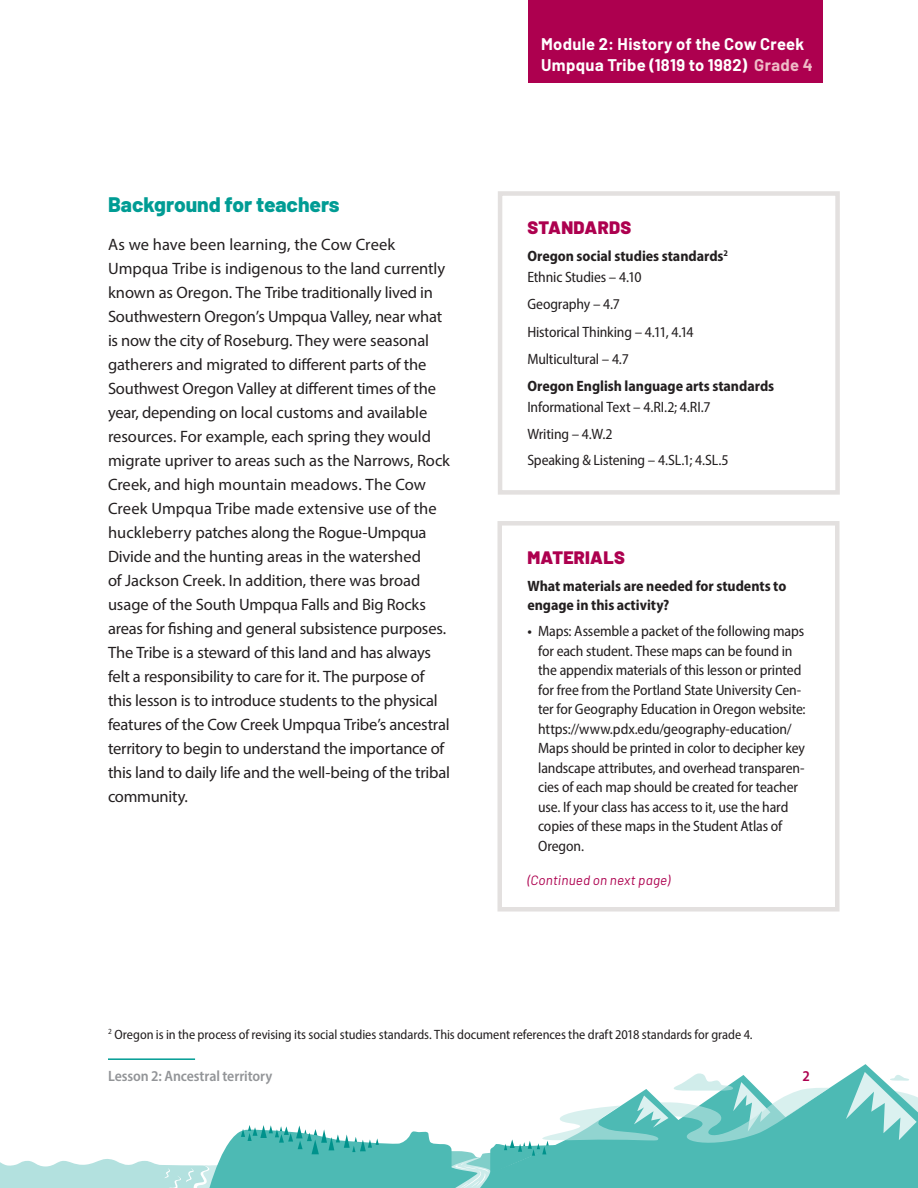
<style>
.page{position:relative;width:918px;height:1188px;background:#fff}
.page>*{position:absolute;margin:0;border:0;box-sizing:border-box;transform-origin:0 0}
.Section_Header{font:800 21px "Barlow";letter-spacing:-.005em;color:#009c94}
.Sidebar_Header{font:900 18px "Barlow";letter-spacing:.015em;color:#ad004f}
.Body{font:16.5px/24px "Myriad Pro";letter-spacing:-.01em;color:#231f20}
.t1{font:700 16.5px/21px "Barlow";letter-spacing:.02em;color:#fff}
.Sidebar_Body{font:semi-condensed 15px/19.5px "Myriad Pro";letter-spacing:-.01em;color:#231f20}
.Sidebar_Body-2{font:700 semi-condensed 15px/19.5px "Myriad Pro";letter-spacing:-.005em;color:#231f20}
.t2{font:600 semi-condensed 15px "Myriad Pro";letter-spacing:-.005em;color:#939598}
.t3{font:600 semi-condensed 15px "Myriad Pro";color:#ad004f}
.Body-2{font:semi-condensed 13.5px "Myriad Pro";letter-spacing:-.005em;color:#231f20}
.Sidebar_Header-2{font:italic 13.5px "Barlow";letter-spacing:.015em;color:#ad004f}
.s1{color:#efbbc6}
.s2{font-weight:600}
</style>
<div class="page">
<svg style="left:0;top:1159px;width:205px;height:29px"></svg>
<svg style="left:205px;top:1064px;width:669px;height:124px"></svg>
<svg style="left:241px;top:1125px;width:138px;height:29px"></svg>
<svg style="left:438px;top:1072px;width:480px;height:116px"></svg>
<div style="left:529px;top:0;width:294px;height:82px;background:#ad004f"></div>
<hr style="left:108px;top:1058px;width:87px;height:2px;background:#009c94">
<div style="left:498px;top:521px;width:342px;height:391px;border:4px solid #e3e0df"></div>
<div style="left:498px;top:191px;width:342px;height:304px;border:4px solid #e3e0df"></div>
<p class="Section_Header" style="left:108px;top:189px;width:233px">Background for teachers</p>
<p class="Body" style="left:108px;top:232px;width:343px">As we have been learning, the Cow Creek Umpqua Tribe is indigenous to the land currently known as Oregon. The Tribe traditionally lived in Southwestern Oregon’s Umpqua Valley, near what is now the city of Roseburg. They were seasonal gatherers and migrated to different parts of the Southwest Oregon Valley at different times of the year, depending on local customs and available resources. For example, each spring they would migrate upriver to areas such as the Narrows, Rock Creek, and high mountain meadows. The Cow Creek Umpqua Tribe made extensive use of the huckleberry patches along the Rogue-Umpqua Divide and the hunting areas in the watershed<br>of Jackson Creek. In addition, there was broad usage of the South Umpqua Falls and Big Rocks areas for fishing and general subsistence purposes.<br>The Tribe is a steward of this land and has always felt a responsibility to care for it. The purpose of this lesson is to introduce students to the physical features of the Cow Creek Umpqua Tribe’s ancestral territory to begin to understand the importance of this land to daily life and the well-being of the tribal community.</p>
<p class="t1" style="left:541px;top:32px;width:273px">Module 2: History of the Cow Creek<br>Umpqua Tribe (1819 to 1982) <span class="s1">Grade 4</span></p>
<p class="Sidebar_Header" style="left:527px;top:214px;width:105px">STANDARDS</p>
<p class="Sidebar_Body-2" style="left:527px;top:245px;width:202px">Oregon social studies standards<sup>2</sup></p>
<p class="Sidebar_Body" style="left:527px;top:267px;width:116px">Ethnic Studies – 4.10</p>
<p class="Sidebar_Body" style="left:527px;top:294px;width:94px">Geography – 4.7</p>
<p class="Sidebar_Body" style="left:527px;top:322px;width:168px">Historical Thinking – 4.11, 4.14</p>
<p class="Sidebar_Body" style="left:527px;top:349px;width:103px">Multicultural – 4.7</p>
<p class="Sidebar_Body-2" style="left:527px;top:375px;width:248px">Oregon English language arts standards</p>
<p class="Sidebar_Body" style="left:527px;top:397px;width:185px">Informational Text – 4.RI.2; 4.RI.7</p>
<p class="Sidebar_Body" style="left:527px;top:424px;width:87px">Writing – 4.W.2</p>
<p class="Sidebar_Body" style="left:527px;top:450px;width:203px">Speaking &amp; Listening – 4.SL.1; 4.SL.5</p>
<p class="Sidebar_Header" style="left:527px;top:544px;width:99px">MATERIALS</p>
<p class="Sidebar_Body-2" style="left:527px;top:575px;width:260px">What materials are needed for students to engage in this activity?</p>
<p class="Sidebar_Body" style="left:538px;top:621px;width:269px;text-indent:-11px"><span class="s2">•</span> Maps: Assemble a packet of the following maps for each student. These maps can be found in the appendix materials of this lesson or printed for free from the Portland State University Cen&shy;ter for Geography Education in Oregon website: https://www.pdx.edu/geography-education/ Maps should be printed in color to decipher key landscape attributes, and overhead transparen&shy;cies of each map should be created for teacher use. If your class has access to it, use the hard copies of these maps in the Student Atlas of Oregon.</p>
<p class="Sidebar_Header-2" style="left:527px;top:871px;width:144px">(Continued on next page)</p>
<p class="Body-2" style="left:108px;top:1026px;width:646px"><sup>2</sup> Oregon is in the process of revising its social studies standards. This document references the draft 2018 standards for grade 4.</p>
<p class="t2" style="left:108px;top:1066px;width:166px">Lesson 2: Ancestral territory</p>
<p class="t3" style="left:803px;top:1066px;width:9px">2</p>
</div>
